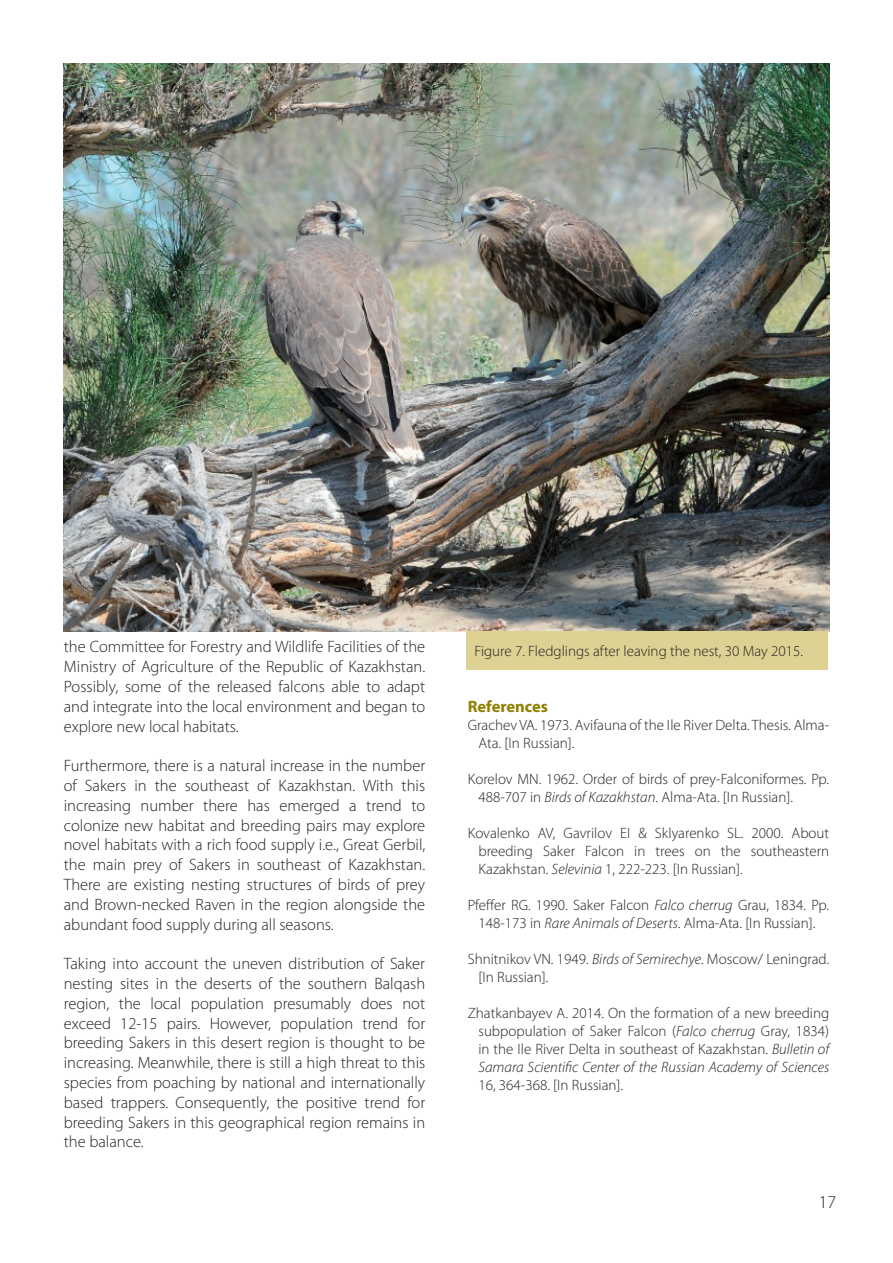
<style>
.page{position:relative;width:893px;height:1263px;background:#fff}
.page>*{position:absolute;margin:0;border:0;box-sizing:border-box;transform-origin:0 0}
.t1{font:300 18px "Myriad Pro";color:#231f20}
.t2{font:300 16.5px/19.8px "Myriad Pro";color:#231f20;text-align:justify}
.t3{font:700 16.5px "Myriad Pro";color:#918100}
.t4{font:300 15px/18px "Myriad Pro";color:#231f20}
.s1{font-style:italic}
</style>
<div class="page">
<img style="left:64px;top:64px;width:765px;height:567px">
<div style="left:466px;top:631px;width:361px;height:39px;background:#ddd293"></div>
<p class="t2" style="left:64px;top:637px;width:363px">the Committee for Forestry and Wildlife Facilities of the Ministry of Agriculture of the Republic of Kazakhstan.<br>Possibly, some of the released falcons able to adapt and integrate into the local environment and began to explore new local habitats.</p>
<p class="t2" style="left:64px;top:756px;width:363px">Furthermore, there is a natural increase in the number of Sakers in the southeast of Kazakhstan. With this increasing number there has emerged a trend to colonize new habitat and breeding pairs may explore novel habitats with a rich food supply i.e., Great Gerbil, the main prey of Sakers in southeast of Kazakhstan.<br>There are existing nesting structures of birds of prey and Brown-necked Raven in the region alongside the abundant food supply during all seasons.</p>
<p class="t2" style="left:64px;top:954px;width:363px">Taking into account the uneven distribution of Saker nesting sites in the deserts of the southern Balqash region, the local population presumably does not exceed 12-15 pairs. However, population trend for breeding Sakers in this desert region is thought to be increasing. Meanwhile, there is still a high threat to this species from poaching by national and internationally based trappers. Consequently, the positive trend for breeding Sakers in this geographical region remains in the balance.</p>
<p class="t4" style="left:475px;top:642px;width:330px">Figure 7. Fledglings after leaving the nest, 30 May 2015.</p>
<p class="t3" style="left:468px;top:695px;width:82px">References</p>
<p class="t4" style="left:478px;top:716px;width:352px;text-indent:-11px">Grachev VA. 1973. Avifauna of the Ile River Delta. Thesis. Alma-<br>Ata. [In Russian].</p>
<p class="t4" style="left:478px;top:770px;width:352px;text-indent:-11px">Korelov MN. 1962. Order of birds of prey-Falconiformes. Pp.<br>488-707 in <span class="s1">Birds of Kazakhstan</span>. Alma-Ata. [In Russian].</p>
<p class="t4" style="left:478px;top:824px;width:352px;text-align:justify;text-indent:-11px">Kovalenko AV, Gavrilov EI &amp; Sklyarenko SL. 2000. About breeding Saker Falcon in trees on the southeastern Kazakhstan. <span class="s1">Selevinia</span> 1, 222-223. [In Russian].</p>
<p class="t4" style="left:468px;top:896px;width:363px;text-align:center">Pfeffer RG. 1990. Saker Falcon <span class="s1">Falco cherrug</span> Grau, 1834. Pp.<br>148-173 in <span class="s1">Rare Animals of Deserts</span>. Alma-Ata. [In Russian].</p>
<p class="t4" style="left:478px;top:950px;width:352px;text-indent:-11px">Shnitnikov VN. 1949. <span class="s1">Birds of Semirechye</span>. Moscow/ Leningrad. [In Russian].</p>
<p class="t4" style="left:478px;top:1004px;width:352px;text-align:justify;text-indent:-11px">Zhatkanbayev A. 2014. On the formation of a new breeding subpopulation of Saker Falcon (<span class="s1">Falco cherrug</span> Gray, 1834) in the Ile River Delta in southeast of Kazakhstan. <span class="s1">Bulletin of Samara Scientific Center of the Russian Academy of Sciences</span></p>
<p class="t4" style="left:478px;top:1076px;width:146px">16, 364-368. [In Russian].</p>
<p class="t1" style="left:819px;top:1191px;width:19px">17</p>
</div>
